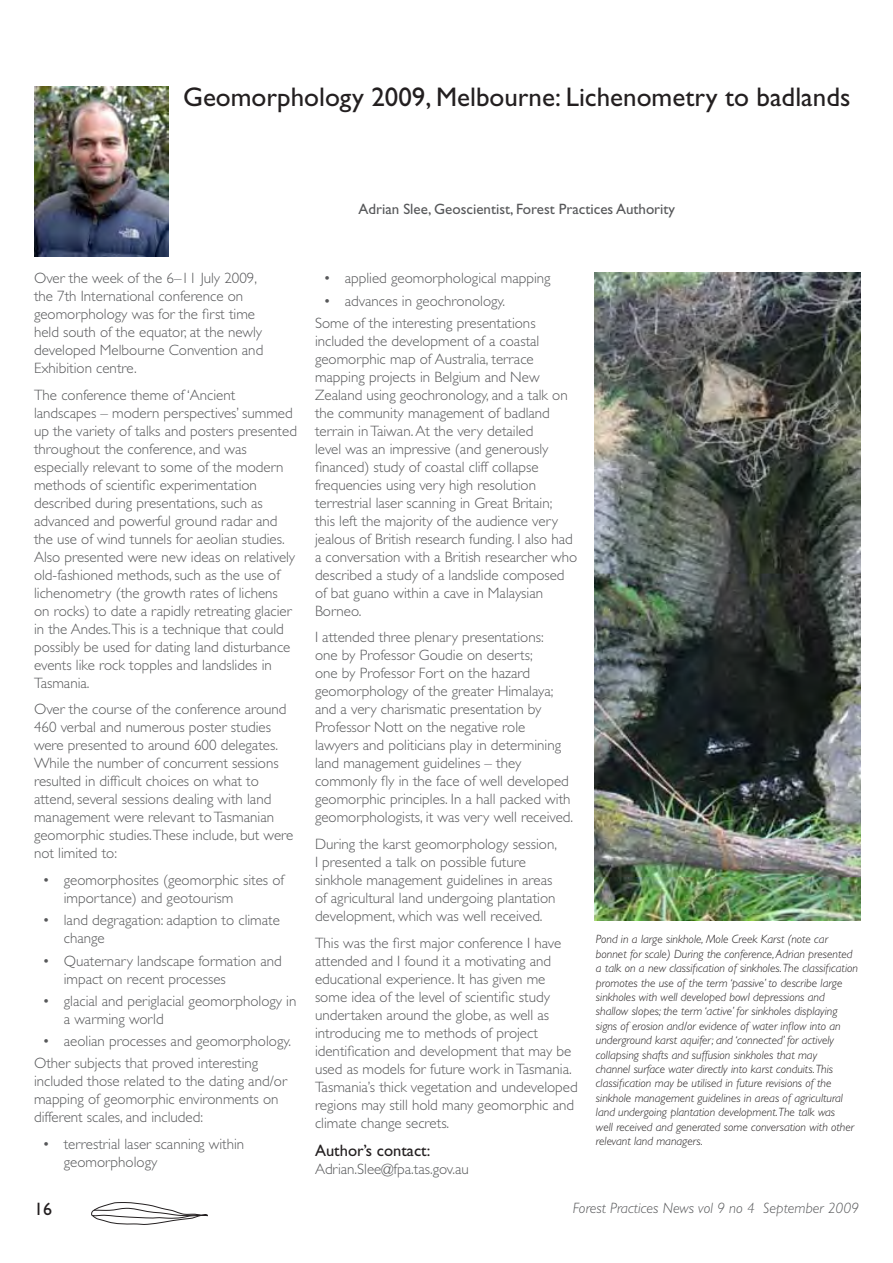
<style>
.page{position:relative;width:893px;height:1263px;background:#fff}
.page>*{position:absolute;margin:0;border:0;box-sizing:border-box;transform-origin:0 0}
.t1{font:27px "Gill Sans";color:#231f20}
.t2{font:18px "Gill Sans";color:#231f20}
.t3{font:16.5px "Gill Sans";color:#231f20}
.t4{font:300 15px/18px "Gill Sans";color:#57585a}
.t5{font:15px "Gill Sans";color:#57585a}
.t6{font:italic 300 15px "Gill Sans";color:#57585a}
.t7{font:italic 300 12px/14.4px "Gill Sans";color:#231f20}
</style>
<div class="page">
<svg style="left:91px;top:1202px;width:117px;height:23px"></svg>
<img style="left:594px;top:272px;width:266px;height:648px">
<img style="left:34px;top:86px;width:134px;height:170px">
<h1 class="t1" style="left:183px;top:81px;width:669px">Geomorphology 2009, Melbourne: Lichenometry to badlands</h1>
<p class="t5" style="left:358px;top:200px;width:318px">Adrian Slee, Geoscientist, Forest Practices Authority</p>
<p class="t4" style="left:34px;top:270px;width:231px">Over the week of the 6–11 July 2009, the 7th International conference on geomorphology was for the first time held south of the equator, at the newly developed Melbourne Convention and Exhibition centre.</p>
<p class="t4" style="left:34px;top:386px;width:264px">The conference theme of ‘Ancient landscapes – modern perspectives’ summed up the variety of talks and posters presented throughout the conference, and was especially relevant to some of the modern methods of scientific experimentation described during presentations, such as advanced and powerful ground radar and the use of wind tunnels for aeolian studies.<br>Also presented were new ideas on relatively old-fashioned methods, such as the use of lichenometry (the growth rates of lichens on rocks) to date a rapidly retreating glacier in the Andes.This is a technique that could possibly be used for dating land disturbance events like rock topples and landslides in Tasmania.</p>
<p class="t4" style="left:34px;top:701px;width:261px">Over the course of the conference around 460 verbal and numerous poster studies were presented to around 600 delegates.<br>While the number of concurrent sessions resulted in difficult choices on what to attend, several sessions dealing with land management were relevant to Tasmanian geomorphic studies.These include, but were not limited to:</p>
<p class="t4" style="left:64px;top:871px;width:222px;text-indent:-21px">• geomorphosites (geomorphic sites of importance) and geotourism</p>
<p class="t4" style="left:64px;top:911px;width:218px;text-indent:-21px">• land degragation: adaption to climate change</p>
<p class="t4" style="left:64px;top:952px;width:219px;text-indent:-21px">• Quaternary landscape formation and impact on recent processes</p>
<p class="t4" style="left:64px;top:992px;width:234px;text-indent:-21px">• glacial and periglacial geomorphology in a warming world</p>
<p class="t4" style="left:34px;top:1030px;width:258px;line-height:22.2px;text-indent:9px">• aeolian processes and geomorphology.<br>Other subjects that proved interesting</p>
<p class="t4" style="left:34px;top:1072px;width:255px">included those related to the dating and/or mapping of geomorphic environments on different scales, and included:</p>
<p class="t4" style="left:64px;top:1135px;width:182px;text-indent:-21px">• terrestrial laser scanning within geomorphology</p>
<p class="t4" style="left:323px;top:270px;width:229px">• applied geomorphological mapping</p>
<p class="t4" style="left:315px;top:290px;width:222px;line-height:22.2px;text-indent:9px">• advances in geochronology.<br>Some of the interesting presentations</p>
<p class="t4" style="left:315px;top:332px;width:264px">included the development of a coastal geomorphic map of Australia, terrace mapping projects in Belgium and New Zealand using geochronology, and a talk on the community management of badland terrain in Taiwan. At the very detailed<br>level was an impressive (and generously financed) study of coastal cliff collapse frequencies using very high resolution terrestrial laser scanning in Great Britain;<br>this left the majority of the audience very jealous of British research funding. I also had a conversation with a British researcher who described a study of a landslide composed of bat guano within a cave in Malaysian Borneo.</p>
<p class="t4" style="left:315px;top:629px;width:260px">I attended three plenary presentations:<br>one by Professor Goudie on deserts;<br>one by Professor Fort on the hazard geomorphology of the greater Himalaya; and a very charismatic presentation by Professor Nott on the negative role<br>lawyers and politicians play in determining land management guidelines – they commonly fly in the face of well developed geomorphic principles. In a hall packed with geomorphologists, it was very well received.</p>
<p class="t4" style="left:315px;top:835px;width:243px">During the karst geomorphology session, I presented a talk on possible future sinkhole management guidelines in areas of agricultural land undergoing plantation development, which was well received.</p>
<p class="t4" style="left:315px;top:934px;width:264px">This was the first major conference I have attended and I found it a motivating and educational experience. It has given me some idea of the level of scientific study undertaken around the globe, as well as introducing me to methods of project identification and development that may be used as models for future work in Tasmania.<br>Tasmania’s thick vegetation and undeveloped regions may still hold many geomorphic and climate change secrets.</p>
<p class="t3" style="left:315px;top:1141px;width:117px">Author’s contact:</p>
<p class="t4" style="left:315px;top:1160px;width:155px">Adrian.Slee@fpa.tas.gov.au</p>
<p class="t7" style="left:596px;top:932px;width:263px">Pond in a large sinkhole, Mole Creek Karst (note car bonnet for scale) During the conference, Adrian presented a talk on a new classification of sinkholes. The classification promotes the use of the term ‘passive’ to describe large sinkholes with well developed bowl depressions and shallow slopes; the term ‘active’ for sinkholes displaying signs of erosion and/or evidence of water inflow into an underground karst aquifer; and ‘connected’ for actively collapsing shafts and suffusion sinkholes that may<br>channel surface water directly into karst conduits. This classification may be utilised in future revisions of the sinkhole management guidelines in areas of agricultural land undergoing plantation development. The talk was<br>well received and generated some conversation with other relevant land managers.</p>
<p class="t2" style="left:34px;top:1198px;width:19px">16</p>
<p class="t6" style="left:573px;top:1199px;width:288px">Forest Practices News vol 9 no 4 September 2009</p>
</div>
